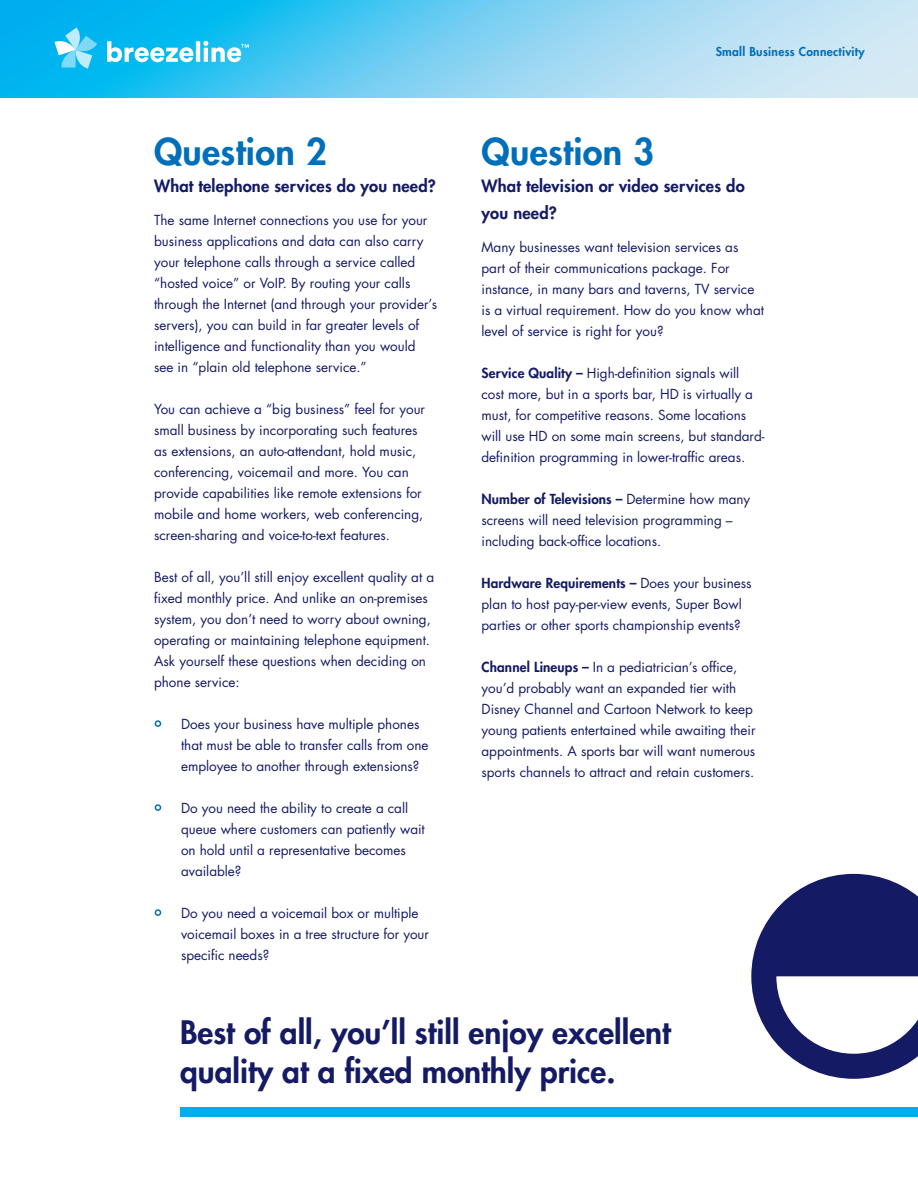
<style>
.page{position:relative;width:918px;height:1188px;background:#fff}
.page>*{position:absolute;margin:0;border:0;box-sizing:border-box;transform-origin:0 0}
.t1{font:800 36px "Futura Std";letter-spacing:.01em;color:#006fba}
.t2{font:800 31.5px/39px "Futura Std";color:#141b64}
.t3{font:800 16.5px/27px "Futura Std";letter-spacing:.01em;color:#141b64}
.t4{font:13.5px/21px "Futura Std";color:#141b64}
.t5{font:800 13.5px "Futura Std";letter-spacing:.01em;color:#141b64}
.t6{font:800 12px "Futura Std";letter-spacing:.025em;color:#006fba}
.s1{font-weight:800;color:#006fba}
.s2{font-weight:800}
.s3{font-weight:400}
</style>
<div class="page">
<svg style="left:0;top:0;width:918px;height:97px;background:#74d0f2"></svg>
<svg style="left:107px;top:41px;width:142px;height:21px"></svg>
<svg style="left:54px;top:28px;width:43px;height:41px;background:#5bcef4"></svg>
<svg style="left:751px;top:874px;width:167px;height:205px"></svg>
<div style="left:180px;top:1107px;width:738px;height:10px;background:#00aeef"></div>
<p class="t1" style="left:154px;top:129px;width:174px">Question 2</p>
<p class="t3" style="left:154px;top:172px;width:283px">What telephone services do you need?</p>
<p class="t4" style="left:154px;top:209px;width:275px">The same Internet connections you use for your</p>
<p class="t4" style="left:154px;top:230px;width:285px">business applications and data can also carry your telephone calls through a service called “hosted voice” or VoIP. By routing your calls through the Internet (and through your provider’s servers), you can build in far greater levels of intelligence and functionality than you would see in “plain old telephone service.”</p>
<p class="t4" style="left:154px;top:398px;width:273px">You can achieve a “big business” feel for your</p>
<p class="t4" style="left:154px;top:419px;width:265px">small business by incorporating such features</p>
<p class="t4" style="left:154px;top:440px;width:264px">as extensions, an auto-attendant, hold music,</p>
<p class="t4" style="left:154px;top:461px;width:271px">conferencing, voicemail and more. You can provide capabilities like remote extensions for mobile and home workers, web conferencing, screen-sharing and voice-to-text features.</p>
<p class="t4" style="left:154px;top:566px;width:282px">Best of all, you’ll still enjoy excellent quality at a fixed monthly price. And unlike an on-premises system, you don’t need to worry about owning, operating or maintaining telephone equipment.<br>Ask yourself these questions when deciding on phone service:</p>
<p class="t4" style="left:181px;top:713px;width:249px;text-indent:-27px"><span class="s1">•</span> Does your business have multiple phones that must be able to transfer calls from one employee to another through extensions?</p>
<p class="t4" style="left:181px;top:797px;width:245px;text-indent:-27px"><span class="s1">•</span> Do you need the ability to create a call queue where customers can patiently wait on hold until a representative becomes available?</p>
<p class="t4" style="left:181px;top:902px;width:249px;text-indent:-27px"><span class="s1">•</span> Do you need a voicemail box or multiple voicemail boxes in a tree structure for your specific needs?</p>
<p class="t6" style="left:716px;top:44px;width:151px">Small Business Connectivity</p>
<p class="t1" style="left:482px;top:129px;width:174px">Question 3</p>
<p class="t3" style="left:482px;top:172px;width:265px">What television or video services do you need?</p>
<p class="t4" style="left:482px;top:236px;width:284px">Many businesses want television services as part of their communications package. For instance, in many bars and taverns, TV service is a virtual requirement. How do you know what level of service is right for you?</p>
<p class="t4" style="left:482px;top:362px;width:285px"><span class="s2">Service Quality –</span> High-definition signals will cost more, but in a sports bar, HD is virtually a must, for competitive reasons. Some locations will use HD on some main screens, but standard&shy;definition programming in lower-traffic areas.</p>
<p class="t5" style="left:482px;top:490px;width:270px">Number of Televisions – <span class="s3">Determine how many</span></p>
<p class="t4" style="left:482px;top:509px;width:253px">screens will need television programming –</p>
<p class="t4" style="left:482px;top:530px;width:181px">including back-office locations.</p>
<p class="t4" style="left:482px;top:572px;width:272px"><span class="s2">Hardware Requirements –</span> Does your business plan to host pay-per-view events, Super Bowl parties or other sports championship events?</p>
<p class="t4" style="left:482px;top:656px;width:276px"><span class="s2">Channel Lineups –</span> In a pediatrician’s office, you’d probably want an expanded tier with Disney Channel and Cartoon Network to keep young patients entertained while awaiting their appointments. A sports bar will want numerous sports channels to attract and retain customers.</p>
<p class="t2" style="left:180px;top:1013px;width:492px">Best of all, you’ll still enjoy excellent quality at a fixed monthly price.</p>
</div>
